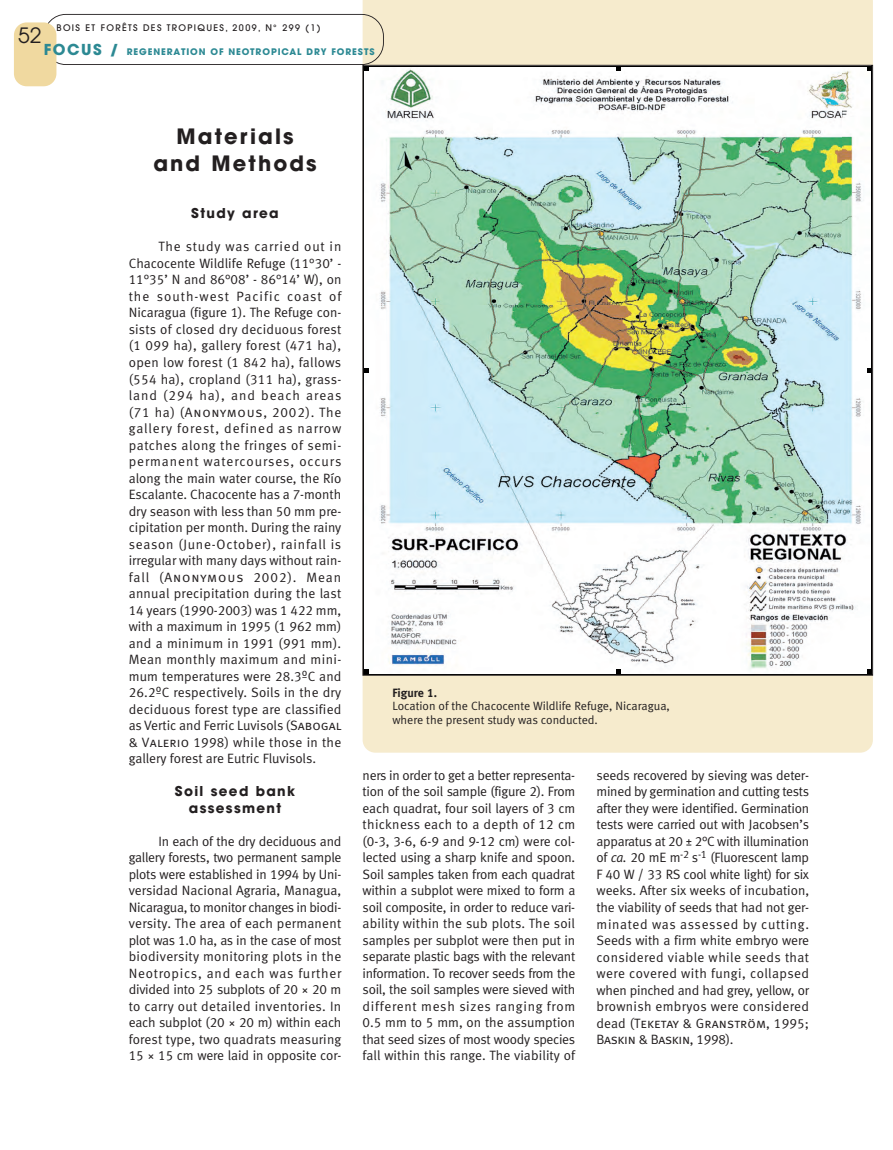
<style>
.page{position:relative;width:893px;height:1150px;background:#fff}
.page>*{position:absolute;margin:0;border:0;box-sizing:border-box;transform-origin:0 0}
.t1{font:700 21px/27px "Avant Garde";letter-spacing:.1em;color:#231f20;text-align:center}
.t2{font:21px "Avant Garde";color:#231f20}
.t3{font:13.5px/16.5px "Meta Normal LF";letter-spacing:.005em;color:#231f20;text-align:justify}
.t4{font:700 13.5px/16.5px "Avant Garde";letter-spacing:.1em;color:#231f20;text-align:center}
.t5{font:12px/13.5px "Meta Normal LF";color:#231f20}
.t6{font:12px "Meta Bold LF";color:#231f20}
.t7{font:700 9px "Avant Garde";letter-spacing:.1em;color:#2c8993}
.t8{font:500 9px "Avant Garde";letter-spacing:.15em;color:#231f20}
.s1{font-size:15px}
.s2{font-family:"Meta Normal LF Caps"}
.s3{font-style:italic}
</style>
<div class="page">
<svg style="left:363px;top:0;width:510px;height:752px;background:#ede3c7"></svg>
<img style="left:365px;top:67px;width:506px;height:606px">
<svg style="left:616px;top:669px;width:4px;height:4px"></svg>
<svg style="left:867px;top:669px;width:4px;height:4px"></svg>
<svg style="left:867px;top:368px;width:4px;height:5px"></svg>
<svg style="left:867px;top:67px;width:4px;height:4px"></svg>
<svg style="left:616px;top:67px;width:4px;height:4px"></svg>
<svg style="left:365px;top:368px;width:4px;height:5px"></svg>
<svg style="left:365px;top:669px;width:4px;height:4px"></svg>
<svg style="left:48px;top:14px;width:336px;height:57px"></svg>
<div style="left:14px;top:22px;width:42px;height:64px;background:#f0d9a0;border-radius:13px"></div>
<h1 class="t2" style="left:18px;top:23px;width:25px">52</h1>
<p class="t8" style="left:56px;top:22px;width:266px">BOIS ET FORÊTS DES TROPIQUES, 2009, N° 299 (1)</p>
<p class="t7" style="left:44px;top:46px;width:332px"><span class="s1">FOCUS /</span> REGENERATION OF NEOTROPICAL DRY FORESTS</p>
<h1 class="t1" style="left:153px;top:123px;width:165px">Materials and Methods</h1>
<p class="t4" style="left:191px;top:205px;width:89px">Study area</p>
<p class="t3" style="left:129px;top:238px;width:214px;text-indent:30px">The study was carried out in Chacocente Wildlife Refuge (11°30’ - 11°35’ N and 86°08’ - 86°14’ W), on the south-west Pacific coast of Nicaragua (figure 1). The Refuge con&shy;sists of closed dry deciduous forest (1 099 ha), gallery forest (471 ha), open low forest (1 842 ha), fallows (554 ha), cropland (311 ha), grass&shy;land (294 ha), and beach areas (71 ha) (A<span class="s2">nonymous</span>, 2002). The gallery forest, defined as narrow patches along the fringes of semi&shy;permanent watercourses, occurs along the main water course, the Río Escalante. Chacocente has a 7-month dry season with less than 50 mm pre&shy;cipitation per month. During the rainy season (June-October), rainfall is irregular with many days without rain&shy;fall (A<span class="s2">nonymous</span> 2002). Mean annual precipitation during the last 14 years (1990-2003) was 1 422 mm, with a maximum in 1995 (1 962 mm) and a minimum in 1991 (991 mm).<br>Mean monthly maximum and mini&shy;mum temperatures were 28.3ºC and 26.2ºC respectively. Soils in the dry deciduous forest type are classified as Vertic and Ferric Luvisols (S<span class="s2">abogal </span>&amp; V<span class="s2">alerio</span> 1998) while those in the gallery forest are Eutric Fluvisols.</p>
<p class="t4" style="left:175px;top:782px;width:122px">Soil seed bank assessment</p>
<p class="t3" style="left:129px;top:832px;width:214px;text-indent:30px">In each of the dry deciduous and gallery forests, two permanent sample plots were established in 1994 by Uni&shy;versidad Nacional Agraria, Managua, Nicaragua, to monitor changes in biodi&shy;versity. The area of each permanent plot was 1.0 ha, as in the case of most biodiversity monitoring plots in the Neotropics, and each was further divided into 25 subplots of 20 × 20 m to carry out detailed inventories. In each subplot (20 × 20 m) within each forest type, two quadrats measuring 15 × 15 cm were laid in opposite cor-</p>
<p class="t6" style="left:392px;top:685px;width:46px">Figure 1.</p>
<p class="t5" style="left:392px;top:698px;width:279px">Location of the Chacocente Wildlife Refuge, Nicaragua, where the present study was conducted.</p>
<p class="t3" style="left:363px;top:766px;width:214px">ners in order to get a better representa&shy;tion of the soil sample (figure 2). From each quadrat, four soil layers of 3 cm thickness each to a depth of 12 cm (0-3, 3-6, 6-9 and 9-12 cm) were col&shy;lected using a sharp knife and spoon.<br>Soil samples taken from each quadrat within a subplot were mixed to form a soil composite, in order to reduce vari&shy;ability within the sub plots. The soil samples per subplot were then put in separate plastic bags with the relevant information. To recover seeds from the soil, the soil samples were sieved with different mesh sizes ranging from 0.5 mm to 5 mm, on the assumption that seed sizes of most woody species fall within this range. The viability of</p>
<p class="t3" style="left:596px;top:766px;width:214px">seeds recovered by sieving was deter&shy;mined by germination and cutting tests after they were identified. Germination tests were carried out with Jacobsen’s apparatus at 20 ± 2°C with illumination of <span class="s3">ca.</span> 20 mE m<sup>-2</sup> s<sup>-1</sup> (Fluorescent lamp F 40 W / 33 RS cool white light) for six weeks. After six weeks of incubation, the viability of seeds that had not ger&shy;minated was assessed by cutting.<br>Seeds with a firm white embryo were considered viable while seeds that were covered with fungi, collapsed when pinched and had grey, yellow, or brownish embryos were considered dead (T<span class="s2">eketay</span> &amp; G<span class="s2">ranström</span>, 1995; B<span class="s2">askin</span> &amp; B<span class="s2">askin</span>, 1998).</p>
</div>
